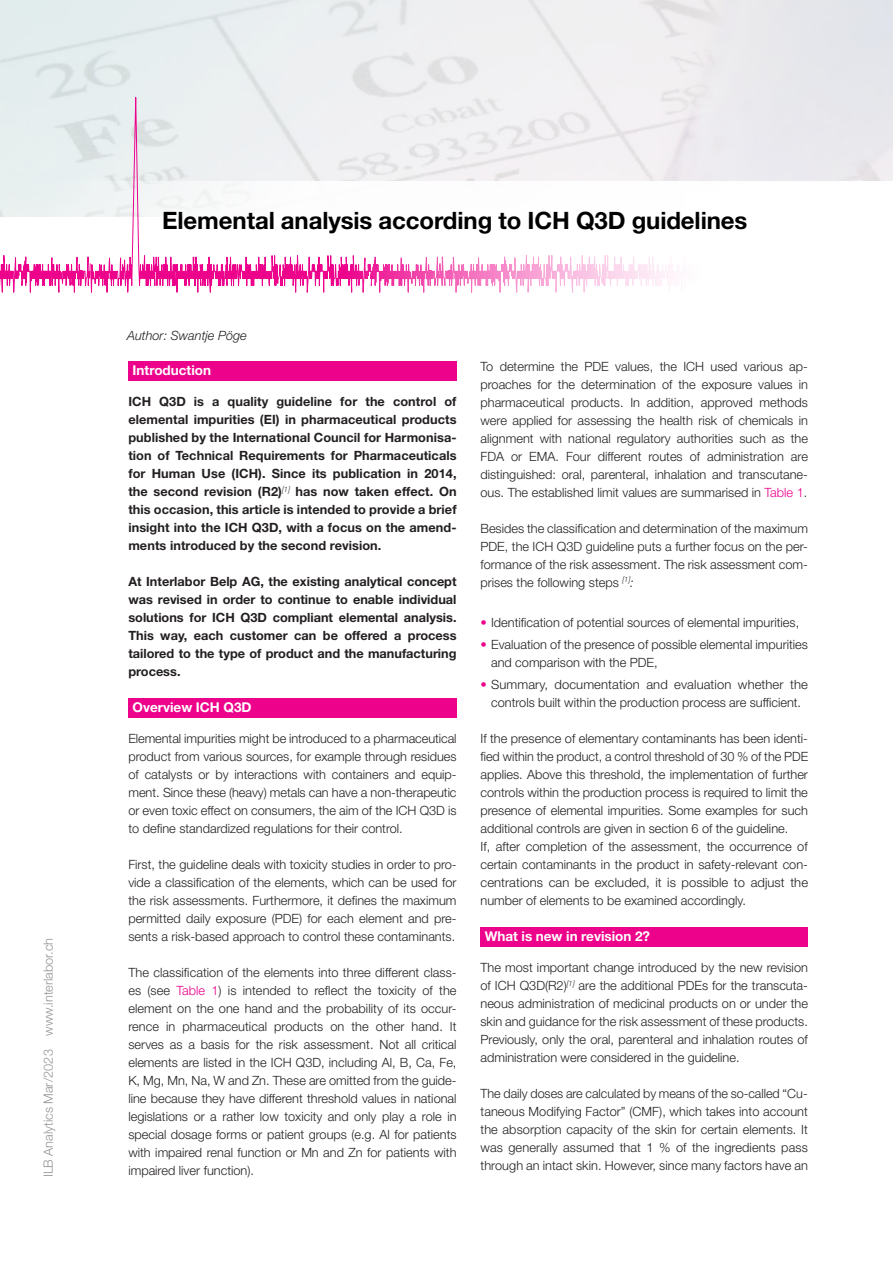
<style>
.page{position:relative;width:893px;height:1263px;background:#fff}
.page>*{position:absolute;margin:0;border:0;box-sizing:border-box;transform-origin:0 0}
.t1{font:700 24px "Helvetica Neue LT Std";letter-spacing:-.005em;color:#000}
.t2{font:700 13.5px "Helvetica Neue LT Std";color:#fff}
.t3{font:300 12.75px/18px "Helvetica Neue LT Std";color:#231f20;text-align:justify}
.t4{font:700 12.75px/18px "Helvetica Neue LT Std";color:#231f20;text-align:justify}
.t5{font:300 12.75px "Helvetica Neue LT Std";color:#939598}
.t6{font:italic 300 12.75px "Helvetica Neue LT Std";color:#231f20}
.s1{color:#ed028c}
.s2{font-style:italic}
.s3{font-weight:700;color:#ed028c}
</style>
<div class="page">
<div style="left:128px;top:361px;width:329px;height:20px;background:#ed028c"></div>
<div style="left:128px;top:698px;width:329px;height:20px;background:#ed028c"></div>
<div style="left:480px;top:927px;width:328px;height:20px;background:#ed028c"></div>
<svg style="left:91px;top:77px;width:348px;height:216px"></svg>
<svg style="left:0;top:67px;width:91px;height:226px"></svg>
<svg style="left:439px;top:67px;width:345px;height:226px"></svg>
<div style="left:784px;top:67px;width:100px;height:114px;background:#e8e8ec"></div>
<p class="t5" style="left:40px;top:1177px;width:241px;rotate:-90deg">ILB Analytics Mar/2023 www.interlabor.ch</p>
<h1 class="t1" style="left:162px;top:206px;width:587px">Elemental analysis according to ICH Q3D guidelines</h1>
<p class="t6" style="left:127px;top:328px;width:121px">Author: Swantje Pöge</p>
<p class="t2" style="left:133px;top:362px;width:80px">Introduction</p>
<p class="t4" style="left:128px;top:392px;width:330px">ICH Q3D is a quality guideline for the control of elemental impurities (EI) in pharmaceutical products published by the International Council for Harmonisa&shy;tion of Technical Requirements for Pharmaceuticals for Human Use (ICH). Since its publication in 2014, the second revision (R2)<sup>[1]</sup> has now taken effect. On this occasion, this article is intended to provide a brief insight into the ICH Q3D, with a focus on the amend&shy;ments introduced by the second revision.</p>
<p class="t4" style="left:128px;top:572px;width:330px">At Interlabor Belp AG, the existing analytical concept was revised in order to continue to enable individual solutions for ICH Q3D compliant elemental analysis.<br>This way, each customer can be offered a process tailored to the type of product and the manufacturing process.</p>
<p class="t2" style="left:133px;top:699px;width:120px">Overview ICH Q3D</p>
<p class="t3" style="left:128px;top:729px;width:330px">Elemental impurities might be introduced to a pharmaceutical product from various sources, for example through residues of catalysts or by interactions with containers and equip&shy;ment. Since these (heavy) metals can have a non-therapeutic or even toxic effect on consumers, the aim of the ICH Q3D is to define standardized regulations for their control.</p>
<p class="t3" style="left:128px;top:855px;width:330px">First, the guideline deals with toxicity studies in order to pro&shy;vide a classification of the elements, which can be used for the risk assessments. Furthermore, it defines the maximum permitted daily exposure (PDE) for each element and pre&shy;sents a risk-based approach to control these contaminants.</p>
<p class="t3" style="left:128px;top:963px;width:330px">The classification of the elements into three different class&shy;es (see <span class="s1">Table 1</span>) is intended to reflect the toxicity of the element on the one hand and the probability of its occur&shy;rence in pharmaceutical products on the other hand. It serves as a basis for the risk assessment. Not all critical elements are listed in the ICH Q3D, including Al, B, Ca, Fe, K, Mg, Mn, Na, W and Zn. These are omitted from the guide&shy;line because they have different threshold values in national legislations or a rather low toxicity and only play a role in special dosage forms or patient groups (e.g. Al for patients with impaired renal function or Mn and Zn for patients with impaired liver function).</p>
<p class="t3" style="left:480px;top:357px;width:329px">To determine the PDE values, the ICH used various ap&shy;proaches for the determination of the exposure values in pharmaceutical products. In addition, approved methods were applied for assessing the health risk of chemicals in alignment with national regulatory authorities such as the FDA or EMA. Four different routes of administration are distinguished: oral, parenteral, inhalation and transcutane&shy;ous. The established limit values are summarised in <span class="s1">Table 1</span>.</p>
<p class="t3" style="left:480px;top:519px;width:329px">Besides the classification and determination of the maximum PDE, the ICH Q3D guideline puts a further focus on the per&shy;formance of the risk assessment. The risk assessment com&shy;prises the following steps <sup>[1]</sup><span class="s2">:</span></p>
<p class="t3" style="left:480px;top:613px;width:320px"><span class="s3">•</span> Identification of potential sources of elemental impurities,</p>
<p class="t3" style="left:491px;top:635px;width:318px;text-indent:-11px"><span class="s3">•</span> Evaluation of the presence of possible elemental impurities and comparison with the PDE,</p>
<p class="t3" style="left:480px;top:675px;width:329px;text-align:center"><span class="s3">•</span> Summary, documentation and evaluation whether the controls built within the production process are sufficient.</p>
<p class="t3" style="left:480px;top:729px;width:329px;text-align:left">If the presence of elementary contaminants has been identi&shy;fied within the product, a control threshold of 30 % of the PDE applies. Above this threshold, the implementation of further controls within the production process is required to limit the presence of elemental impurities. Some examples for such additional controls are given in section 6 of the guideline.<br>If, after completion of the assessment, the occurrence of certain contaminants in the product in safety-relevant con&shy;centrations can be excluded, it is possible to adjust the number of elements to be examined accordingly.</p>
<p class="t2" style="left:485px;top:928px;width:167px">What is new in revision 2?</p>
<p class="t3" style="left:480px;top:958px;width:329px">The most important change introduced by the new revision of ICH Q3D(R2)<sup>[1]</sup> are the additional PDEs for the transcuta&shy;neous administration of medicinal products on or under the skin and guidance for the risk assessment of these products.<br>Previously, only the oral, parenteral and inhalation routes of administration were considered in the guideline.</p>
<p class="t3" style="left:480px;top:1084px;width:329px">The daily doses are calculated by means of the so-called “Cu&shy;taneous Modifying Factor” (CMF), which takes into account the absorption capacity of the skin for certain elements. It was generally assumed that 1 % of the ingredients pass through an intact skin. However, since many factors have an</p>
</div>
